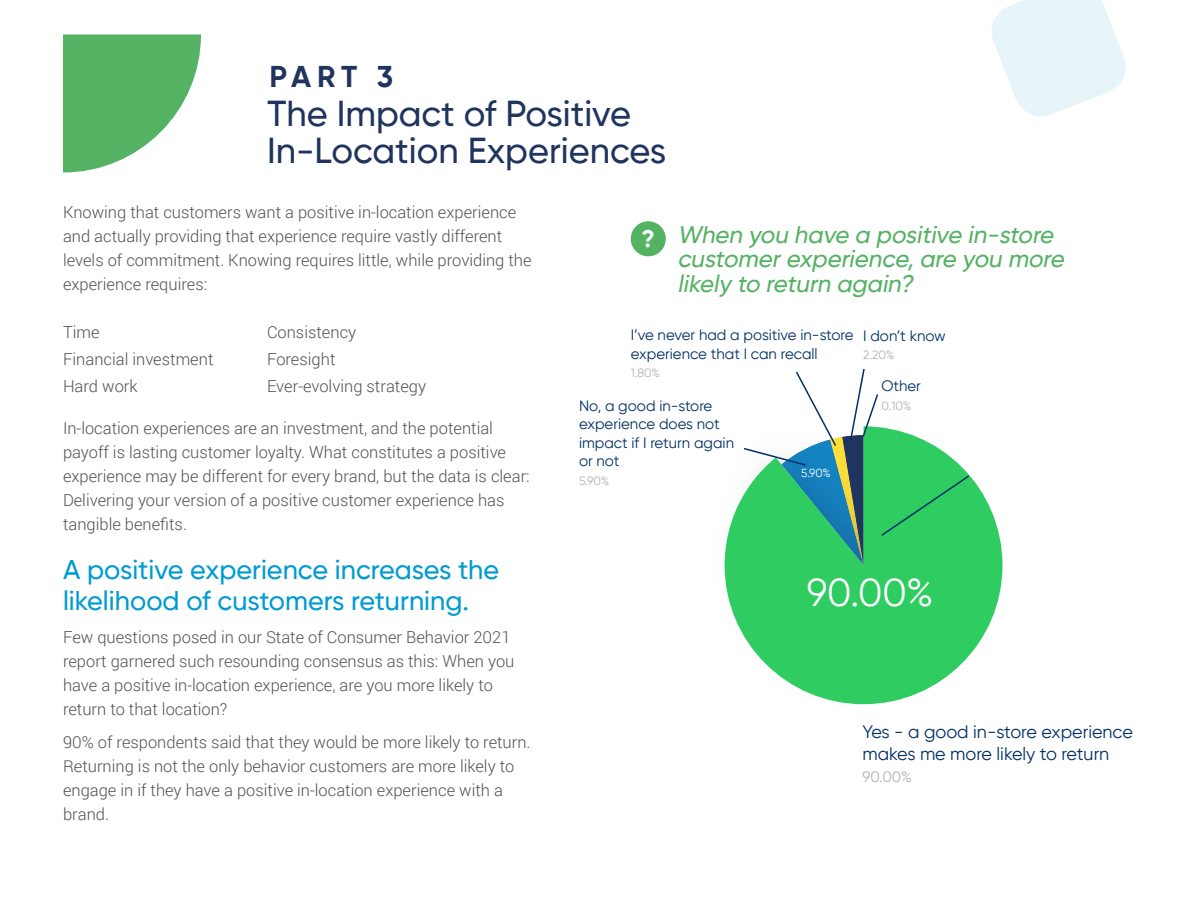
<style>
.page{position:relative;width:1200px;height:900px;background:#fff}
.page>*{position:absolute;margin:0;border:0;box-sizing:border-box;transform-origin:0 0}
.t1{font:38.55px "Gilroy";color:#fff}
.t2{font:500 36px/36.6px "Gilroy";color:#1f345e}
.t3{font:700 30px "Gilroy";color:#1f345e}
.t4{font:500 27px/30.6px "Gilroy";color:#009bd2}
.t5{font:italic 500 24px/24.6px "Gilroy";color:#54b263}
.t6{font:700 24px "Gilroy";color:#fff}
.t7{font:18px/21.6px "Gilroy";color:#002f65}
.t8{font:300 16.5px/24px "Roboto";color:#515151}
.t9{font:15px/18.6px "Gilroy";color:#002f65}
.t10{font:15px "Gilroy";color:#b1b1b1}
.t11{font:12px "Gilroy";color:#b1b1b1}
.t12{font:11.55px "Gilroy";color:#fff}
</style>
<div class="page">
<svg style="left:725px;top:477px;width:277px;height:227px;fill:#2ecc61"></svg>
<svg style="left:63px;top:34px;width:138px;height:138px"></svg>
<svg style="left:742px;top:368px;width:229px;height:197px"></svg>
<svg style="left:991px;top:0;width:135px;height:117px"></svg>
<div style="left:631px;top:221px;width:35px;height:35px;background:#54b263;border-radius:50%"></div>
<h3 class="t3" style="left:270px;top:58px;width:125px">PART 3</h3>
<h2 class="t2" style="left:267px;top:95px;width:401px">The Impact of Positive<br>In-Location Experiences</h2>
<p class="t8" style="left:63px;top:200px;width:470px">Knowing that customers want a positive in-location experience and actually providing that experience require vastly different levels of commitment. Knowing requires little, while providing the experience requires:</p>
<p class="t8" style="left:63px;top:318px;width:152px;line-height:27px">Time<br>Financial investment<br>Hard work</p>
<p class="t8" style="left:63px;top:416px;width:468px">In-location experiences are an investment, and the potential payoff is lasting customer loyalty. What constitutes a positive experience may be different for every brand, but the data is clear:<br>Delivering your version of a positive customer experience has tangible benefits.</p>
<h3 class="t4" style="left:63px;top:555px;width:438px">A positive experience increases the likelihood of customers returning.</h3>
<p class="t8" style="left:63px;top:625px;width:453px">Few questions posed in our State of Consumer Behavior 2021 report garnered such resounding consensus as this: When you have a positive in-location experience, are you more likely to return to that location?</p>
<p class="t8" style="left:63px;top:730px;width:469px">90% of respondents said that they would be more likely to return.<br>Returning is not the only behavior customers are more likely to engage in if they have a positive in-location experience with a brand.</p>
<p class="t8" style="left:267px;top:318px;width:161px;line-height:27px">Consistency<br>Foresight<br>Ever-evolving strategy</p>
<h3 class="t6" style="left:642px;top:223px;width:15px">?</h3>
<h3 class="t5" style="left:678px;top:222px;width:393px">When you have a positive in-store customerexperience,are you more likely to return again?</h3>
<p class="t9" style="left:631px;top:325px;width:224px">I’ve never had a positive in-store experience that I can recall</p>
<p class="t11" style="left:631px;top:366px;width:31px">1.80%</p>
<p class="t9" style="left:579px;top:396px;width:157px">No, a good in-store experience does not impact if I return again or not</p>
<p class="t11" style="left:579px;top:474px;width:32px">5.90%</p>
<p class="t12" style="left:801px;top:466px;width:31px">5.90%</p>
<p class="t9" style="left:863px;top:326px;width:84px">I don’t know</p>
<p class="t11" style="left:863px;top:348px;width:33px">2.20%</p>
<p class="t9" style="left:881px;top:376px;width:41px">Other</p>
<p class="t11" style="left:881px;top:398px;width:31px">0.10%</p>
<h1 class="t1" style="left:807px;top:569px;width:128px">90.00%</h1>
<p class="t7" style="left:862px;top:721px;width:272px">Yes - a good in-store experience makes me more likely to return</p>
<p class="t10" style="left:862px;top:767px;width:51px">90.00%</p>
</div>
